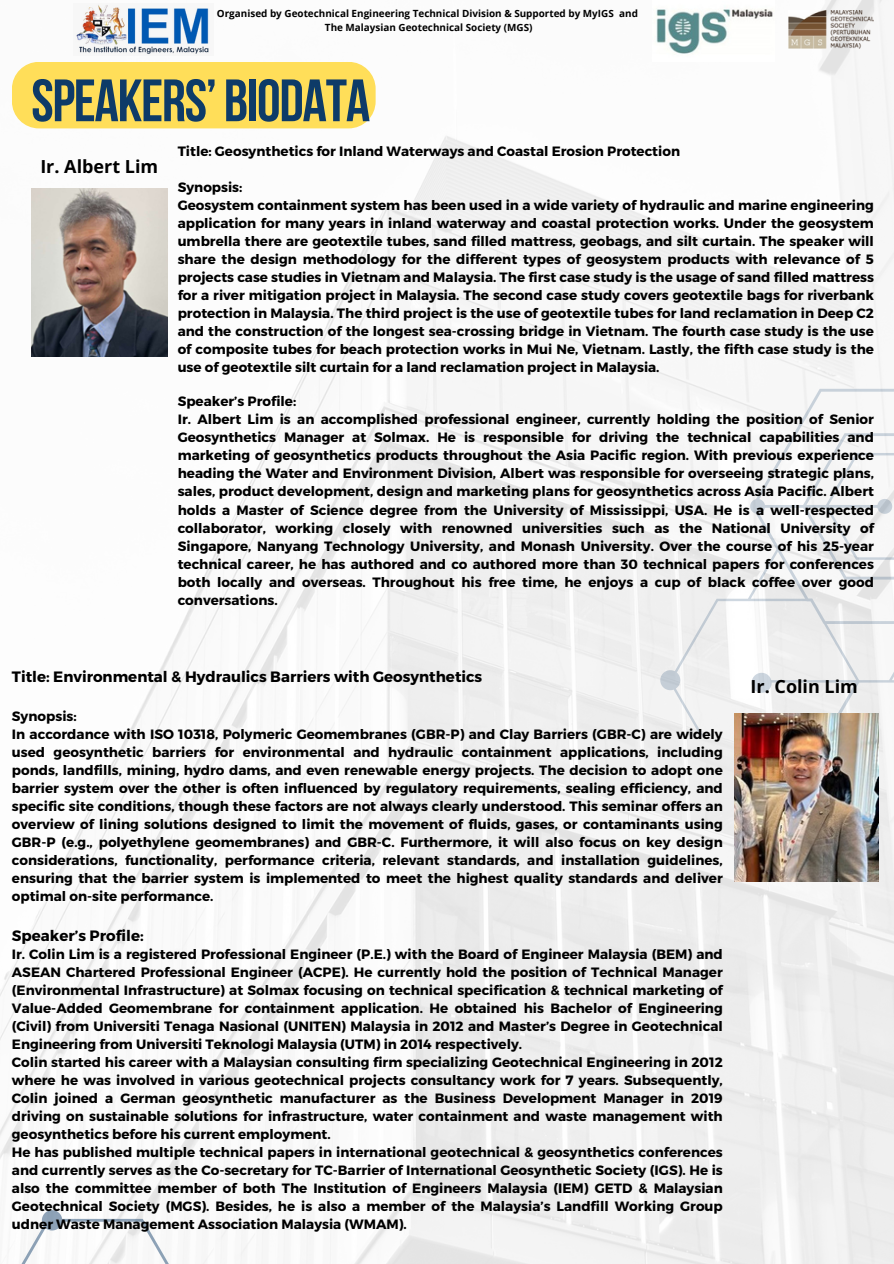
<style>
.page{position:relative;width:894px;height:1264px;background:#fff}
.page>*{position:absolute;margin:0;border:0;box-sizing:border-box;transform-origin:0 0}
.t1{font:59.7px "Bebas Neue Cyrillic";letter-spacing:-.02em;color:#0e3b68}
.t2{font:700 18px "Open Sans";color:#000}
.t3{font:700 15px "Montserrat";color:#000}
.t4{font:700 13.5px/18px "Montserrat";color:#000}
.t5{font:700 9.9px "Open Sans";color:#000}
</style>
<div class="page">
<img style="left:0;top:0;width:893px;height:1263px">
<svg style="left:0;top:1027px;width:393px;height:236px"></svg>
<svg style="left:660px;top:253px;width:233px;height:481px;fill:#f5f5f5"></svg>
<img style="left:74px;top:4px;width:139px;height:52px">
<div style="left:12px;top:62px;width:363px;height:66px;background:#ffde59;border-radius:27px"></div>
<img style="left:31px;top:189px;width:136px;height:167px">
<img style="left:734px;top:713px;width:144px;height:168px">
<img style="left:652px;top:0;width:121px;height:62px">
<img style="left:787px;top:11px;width:86px;height:38px">
<h2 class="t5" style="left:217px;top:7px;width:422px">Organised by Geotechnical Engineering Technical Division &amp; Supported by MyIGS and</h2>
<p class="t5" style="left:325px;top:20px;width:209px">The Malaysian Geotechnical Society (MGS)</p>
<p class="t1" style="left:31px;top:76px;width:340px">SPEAKERS’ BIODATA</p>
<p class="t2" style="left:40px;top:153px;width:119px">Ir. Albert Lim</p>
<p class="t4" style="left:178px;top:142px;width:503px">Title: Geosynthetics for Inland Waterways and Coastal Erosion Protection</p>
<p class="t4" style="left:178px;top:178px;width:697px">Synopsis:<br>Geosystem containment system has been used in a wide variety of hydraulic and marine engineering application for many years in inland waterway and coastal protection works. Under the geosystem umbrella there are geotextile tubes, sand filled mattress, geobags, and silt curtain. The speaker will share the design methodology for the different types of geosystem products with relevance of 5 projects case studies in Vietnam and Malaysia. The first case study is the usage of sand filled mattress for a river mitigation project in Malaysia. The second case study covers geotextile bags for riverbank protection in Malaysia. The third project is the use of geotextile tubes for land reclamation in Deep C2 and the construction of the longest sea-crossing bridge in Vietnam. The fourth case study is the use of composite tubes for beach protection works in Mui Ne, Vietnam. Lastly, the fifth case study is the use of geotextile silt curtain for a land reclamation project in Malaysia.</p>
<p class="t4" style="left:178px;top:392px;width:697px">Speaker’s Profile:<br>Ir. Albert Lim is an accomplished professional engineer, currently holding the position of Senior Geosynthetics Manager at Solmax. He is responsible for driving the technical capabilities and marketing of geosynthetics products throughout the Asia Pacific region. With previous experience heading the Water and Environment Division, Albert was responsible for overseeing strategic plans, sales, product development, design and marketing plans for geosynthetics across Asia Pacific. Albert holds a Master of Science degree from the University of Mississippi, USA. He is a well-respected collaborator, working closely with renowned universities such as the National University of Singapore, Nanyang Technology University, and Monash University. Over the course of his 25-year technical career, he has authored and co authored more than 30 technical papers for conferences both locally and overseas. Throughout his free time, he enjoys a cup of black coffee over good conversations.</p>
<h3 class="t3" style="left:12px;top:667px;width:472px">Title: Environmental &amp; Hydraulics Barriers with Geosynthetics</h3>
<h3 class="t4" style="left:12px;top:706px;width:712px">Synopsis:<br>In accordance with ISO 10318, Polymeric Geomembranes (GBR-P) and Clay Barriers (GBR-C) are widely used geosynthetic barriers for environmental and hydraulic containment applications, including ponds, landfills, mining, hydro dams, and even renewable energy projects. The decision to adopt one barrier system over the other is often influenced by regulatory requirements, sealing efficiency, and specific site conditions, though these factors are not always clearly understood. This seminar offers an overview of lining solutions designed to limit the movement of fluids, gases, or contaminants using GBR-P (e.g., polyethylene geomembranes) and GBR-C. Furthermore, it will also focus on key design considerations, functionality, performance criteria, relevant standards, and installation guidelines, ensuring that the barrier system is implemented to meet the highest quality standards and deliver optimal on-site performance.</h3>
<h4 class="t3" style="left:12px;top:926px;width:133px">Speaker’s Profile:</h4>
<h4 class="t4" style="left:12px;top:944px;width:712px">Ir. Colin Lim is a registered Professional Engineer (P.E.) with the Board of Engineer Malaysia (BEM) and ASEAN Chartered Professional Engineer (ACPE). He currently hold the position of Technical Manager (Environmental Infrastructure) at Solmax focusing on technical specification &amp; technical marketing of Value-Added Geomembrane for containment application. He obtained his Bachelor of Engineering (Civil) from Universiti Tenaga Nasional (UNITEN) Malaysia in 2012 and Master’s Degree in Geotechnical Engineering from Universiti Teknologi Malaysia (UTM) in 2014 respectively.<br>Colin started his career with a Malaysian consulting firm specializing Geotechnical Engineering in 2012 where he was involved in various geotechnical projects consultancy work for 7 years. Subsequently, Colin joined a German geosynthetic manufacturer as the Business Development Manager in 2019 driving on sustainable solutions for infrastructure, water containment and waste management with geosynthetics before his current employment.<br>He has published multiple technical papers in international geotechnical &amp; geosynthetics conferences and currently serves as the Co-secretary for TC-Barrier of International Geosynthetic Society (IGS). He is also the committee member of both The Institution of Engineers Malaysia (IEM) GETD &amp; Malaysian Geotechnical Society (MGS). Besides, he is also a member of the Malaysia’s Landfill Working Group udner Waste Management Association Malaysia (WMAM).</h4>
<h1 class="t2" style="left:750px;top:674px;width:109px">Ir. Colin Lim</h1>
</div>
